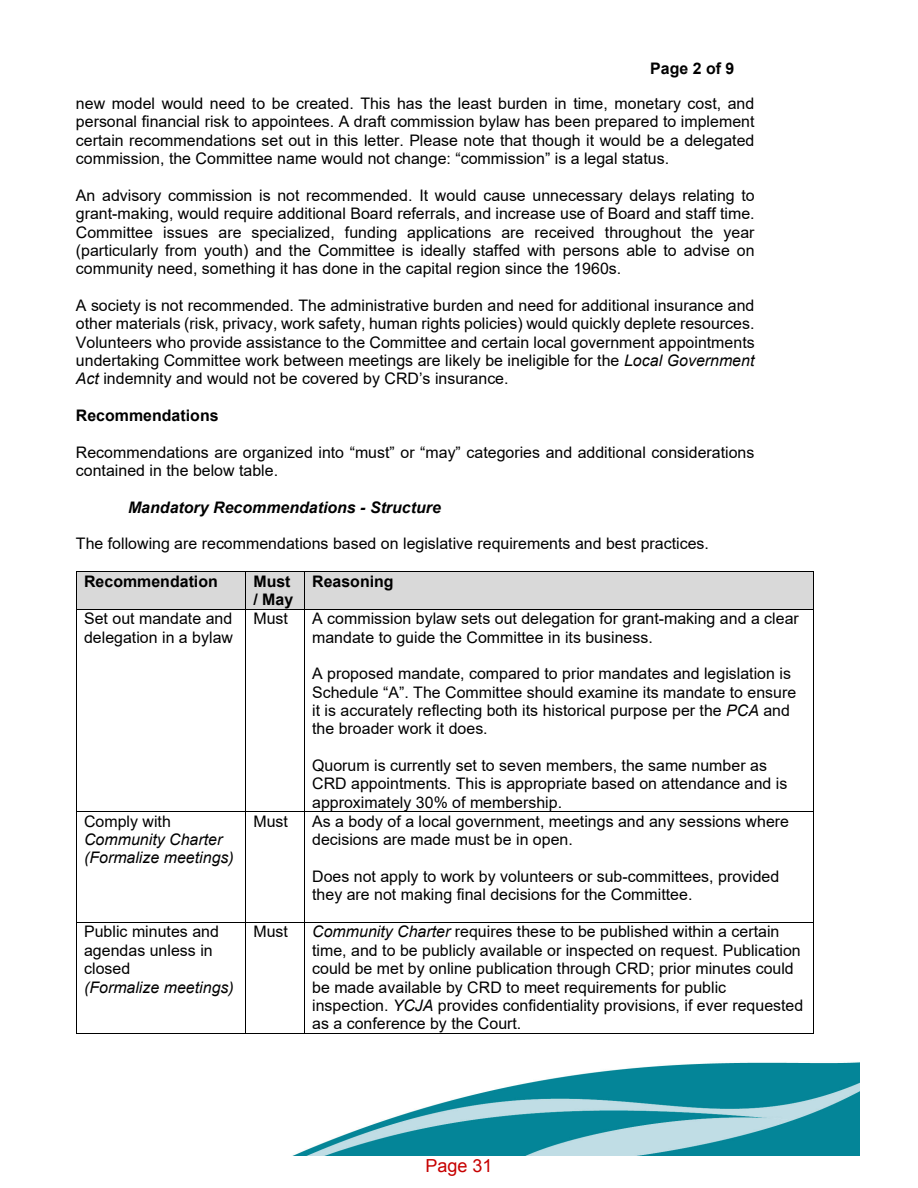
<style>
.page{position:relative;width:918px;height:1188px;background:#fff}
.page>*{position:absolute;margin:0;border:0;box-sizing:border-box;transform-origin:0 0}
.t1{font:18px "Arial";color:#c70000}
.t2{font:15.9px/18.3px "Arial";color:#000}
.t3{font:700 15.9px/18.3px "Arial";color:#000}
.t4{font:italic 15.9px/18.3px "Arial";color:#000}
.t5{font:italic 700 15.9px "Arial";color:#000}
.s1{font-style:italic}
</style>
<div class="page">
<img style="left:292px;top:1062px;width:567px;height:94px">
<div style="left:77px;top:572px;width:168px;height:37px;background:#d9d9d9"></div>
<div style="left:246px;top:572px;width:58px;height:37px;background:#d9d9d9"></div>
<div style="left:305px;top:572px;width:508px;height:37px;background:#d9d9d9"></div>
<hr style="left:76px;top:571px;width:229px;height:1px;background:#000">
<hr style="left:305px;top:571px;width:508px;height:1px;background:#000">
<hr style="left:76px;top:572px;width:1px;height:37px;background:#000">
<hr style="left:245px;top:572px;width:1px;height:37px;background:#000">
<hr style="left:304px;top:572px;width:1px;height:37px;background:#000">
<hr style="left:813px;top:572px;width:1px;height:37px;background:#000">
<hr style="left:76px;top:609px;width:229px;height:1px;background:#000">
<hr style="left:305px;top:609px;width:508px;height:1px;background:#000">
<hr style="left:76px;top:609px;width:1px;height:202px;background:#000">
<hr style="left:245px;top:609px;width:1px;height:202px;background:#000">
<hr style="left:304px;top:609px;width:1px;height:202px;background:#000">
<hr style="left:813px;top:609px;width:1px;height:202px;background:#000">
<hr style="left:76px;top:811px;width:229px;height:1px;background:#000">
<hr style="left:305px;top:811px;width:508px;height:1px;background:#000">
<hr style="left:76px;top:812px;width:1px;height:110px;background:#000">
<hr style="left:245px;top:812px;width:1px;height:110px;background:#000">
<hr style="left:304px;top:812px;width:1px;height:110px;background:#000">
<hr style="left:813px;top:812px;width:1px;height:110px;background:#000">
<hr style="left:76px;top:922px;width:229px;height:1px;background:#000">
<hr style="left:305px;top:922px;width:508px;height:1px;background:#000">
<hr style="left:76px;top:923px;width:1px;height:110px;background:#000">
<hr style="left:76px;top:1033px;width:169px;height:1px;background:#000">
<hr style="left:245px;top:923px;width:1px;height:110px;background:#000">
<hr style="left:246px;top:1033px;width:58px;height:1px;background:#000">
<hr style="left:304px;top:923px;width:1px;height:110px;background:#000">
<hr style="left:305px;top:1033px;width:508px;height:1px;background:#000">
<hr style="left:813px;top:923px;width:1px;height:110px;background:#000">
<p class="t3" style="left:650px;top:60px;width:86px">Page 2 of 9</p>
<p class="t2" style="left:76px;top:94px;width:680px;text-align:justify">new model would need to be created. This has the least burden in time, monetary cost, and personal financial risk to appointees. A draft commission bylaw has been prepared to implement certain recommendations set out in this letter. Please note that though it would be a delegated commission, the Committee name would not change: “commission” is a legal status.</p>
<p class="t2" style="left:76px;top:186px;width:680px;text-align:justify">An advisory commission is not recommended. It would cause unnecessary delays relating to grant-making, would require additional Board referrals, and increase use of Board and staff time.<br>Committee issues are specialized, funding applications are received throughout the year (particularly from youth) and the Committee is ideally staffed with persons able to advise on community need, something it has done in the capital region since the 1960s.</p>
<p class="t2" style="left:76px;top:296px;width:680px;text-align:justify">A society is not recommended. The administrative burden and need for additional insurance and other materials (risk, privacy, work safety, human rights policies) would quickly deplete resources.<br>Volunteers who provide assistance to the Committee and certain local government appointments undertaking Committee work between meetings are likely be ineligible for the <span class="s1">Local Government Act</span> indemnity and would not be covered by CRD’s insurance.</p>
<p class="t3" style="left:76px;top:406px;width:144px">Recommendations</p>
<p class="t2" style="left:76px;top:443px;width:680px">Recommendations are organized into “must” or “may” categories and additional considerations contained in the below table.</p>
<p class="t5" style="left:128px;top:498px;width:314px">Mandatory Recommendations - Structure</p>
<p class="t2" style="left:76px;top:535px;width:635px">The following are recommendations based on legislative requirements and best practices.</p>
<p class="t3" style="left:84px;top:572px;width:135px">Recommendation</p>
<p class="t3" style="left:253px;top:572px;width:41px">Must / May</p>
<p class="t3" style="left:312px;top:572px;width:83px">Reasoning</p>
<p class="t2" style="left:84px;top:610px;width:150px">Set out mandate and delegation in a bylaw</p>
<p class="t2" style="left:253px;top:610px;width:36px">Must</p>
<p class="t2" style="left:312px;top:610px;width:488px">A commission bylaw sets out delegation for grant-making and a clear mandate to guide the Committee in its business.</p>
<p class="t2" style="left:312px;top:665px;width:486px">A proposed mandate, compared to prior mandates and legislation is Schedule “A”. The Committee should examine its mandate to ensure it is accurately reflecting both its historical purpose per the <span class="s1">PCA</span> and the broader work it does.</p>
<p class="t2" style="left:312px;top:756px;width:477px">Quorum is currently set to seven members, the same number as<br>CRD appointments. This is appropriate based on attendance and is approximately 30% of membership.</p>
<p class="t2" style="left:84px;top:812px;width:88px">Comply with</p>
<p class="t4" style="left:84px;top:830px;width:151px">Community Charter (Formalize meetings)</p>
<p class="t2" style="left:253px;top:812px;width:36px">Must</p>
<p class="t2" style="left:312px;top:812px;width:478px">As a body of a local government, meetings and any sessions where decisions are made must be in open.</p>
<p class="t2" style="left:312px;top:867px;width:469px">Does not apply to work by volunteers or sub-committees, provided they are not making final decisions for the Committee.</p>
<p class="t2" style="left:84px;top:923px;width:136px">Public minutes and agendas unless in closed</p>
<p class="t4" style="left:84px;top:978px;width:151px">(Formalize meetings)</p>
<p class="t2" style="left:253px;top:923px;width:36px">Must</p>
<p class="t2" style="left:312px;top:923px;width:493px"><span class="s1">Community Charter</span> requires these to be published within a certain time, and to be publicly available or inspected on request. Publication could be met by online publication through CRD; prior minutes could be made available by CRD to meet requirements for public inspection. <span class="s1">YCJA</span> provides confidentiality provisions, if ever requested as a conference by the Court.</p>
<p class="t1" style="left:425px;top:1154px;width:69px">Page 31</p>
</div>
